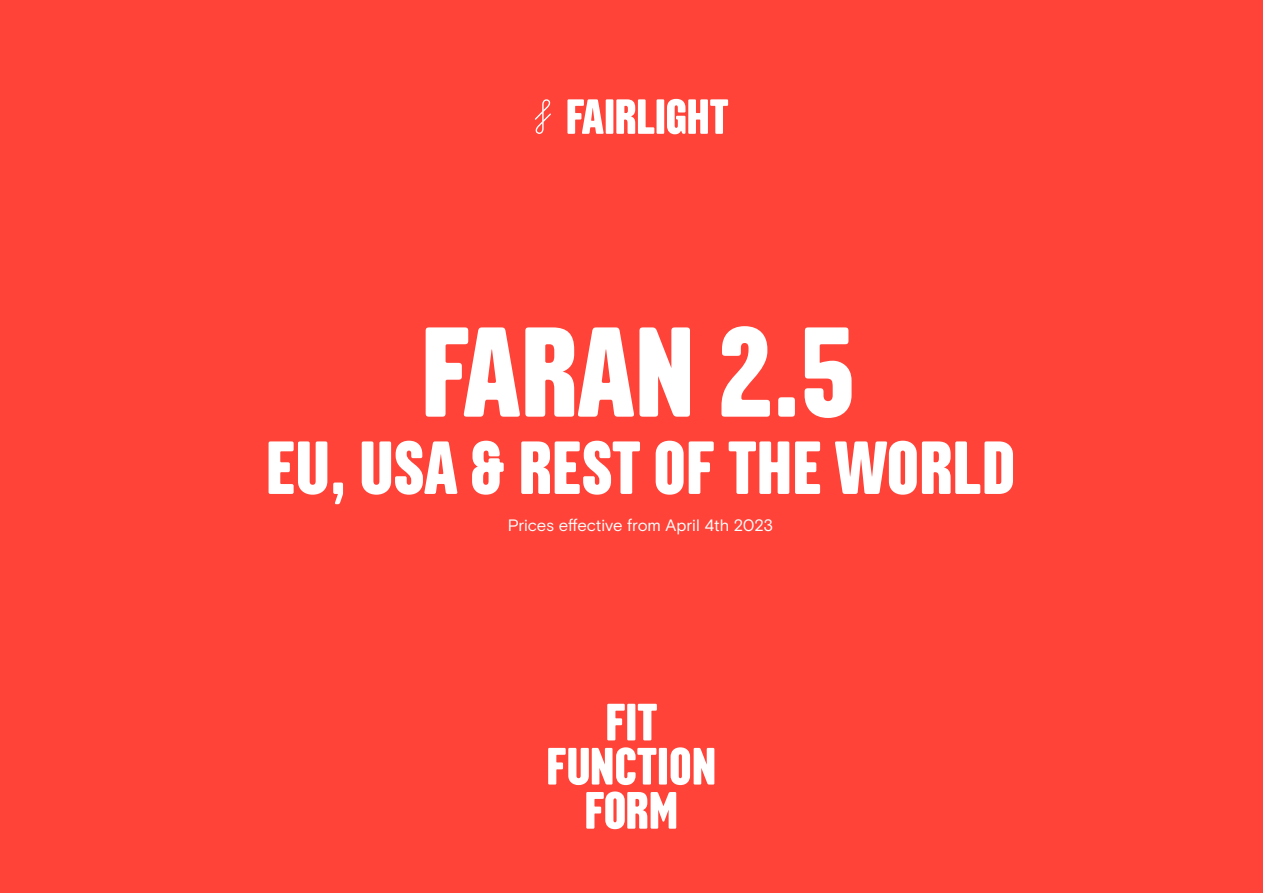
<style>
.page{position:relative;width:1263px;height:893px;background:#ff4338}
.page>*{position:absolute;margin:0;border:0;box-sizing:border-box;transform-origin:0 0}
.t1{font:700 127.5px "Fairlight";color:#fff}
.t2{font:700 75px "Fairlight";color:#fff}
.t3{font:16.5px "Basis Grotesque";letter-spacing:-.005em;color:#fff}
</style>
<div class="page">
<svg style="left:586px;top:791px;width:90px;height:38px"></svg>
<svg style="left:548px;top:747px;width:166px;height:38px"></svg>
<svg style="left:607px;top:704px;width:50px;height:36px"></svg>
<svg style="left:667px;top:99px;width:61px;height:35px"></svg>
<div style="left:606px;top:99px;width:7px;height:35px;background:#fff"></div>
<div style="left:656px;top:99px;width:8px;height:35px;background:#fff"></div>
<svg style="left:535px;top:99px;width:16px;height:35px"></svg>
<svg style="left:567px;top:99px;width:37px;height:35px"></svg>
<svg style="left:616px;top:99px;width:38px;height:35px"></svg>
<p class="t1" style="left:421px;top:326px;width:436px">FARAN 2.5</p>
<p class="t2" style="left:266px;top:441px;width:751px">EU, USA &amp; REST OF THE WORLD</p>
<p class="t3" style="left:508px;top:516px;width:267px">Prices effective from April 4th 2023</p>
</div>
